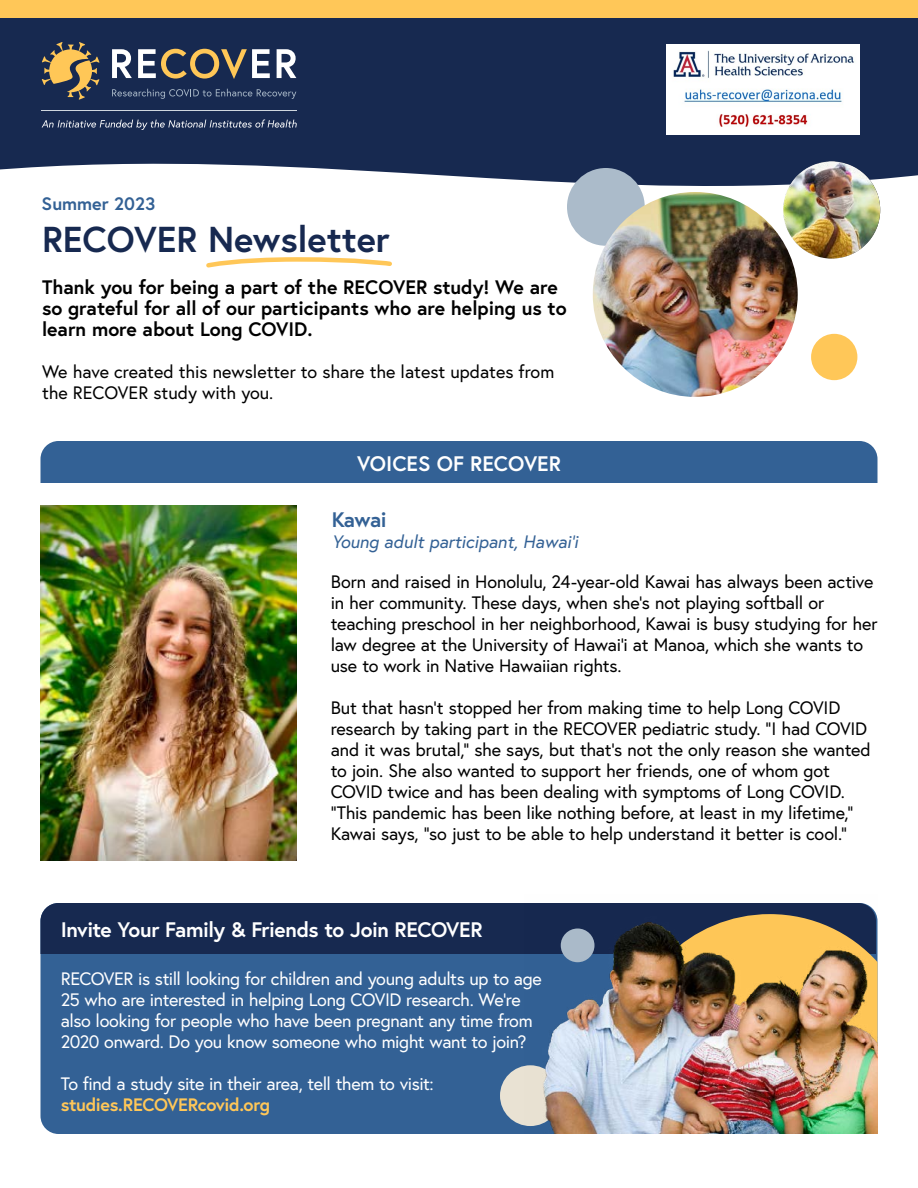
<style>
.page{position:relative;width:918px;height:1188px;background:#fff}
.page>*{position:absolute;margin:0;border:0;box-sizing:border-box;transform-origin:0 0}
.H2{font:700 36px "Europa";color:#172950}
.H2_Caps{font:700 21px "Europa";letter-spacing:-.02em;color:#fff}
.H2_Caps-2{font:700 21px "Europa";color:#fff}
.H4{font:700 21px "Europa";letter-spacing:-.025em;color:#336195}
.Opening_para_text{font:700 19.5px/21px "Europa";color:#000}
.t1{font:18px/21px "Europa";letter-spacing:-.01em;color:#000}
.t2{font:18px/21px "Europa";letter-spacing:-.02em;color:#fff}
.H4-2{font:italic 18px "Europa";color:#336195}
.t3{font:700 18px "Europa";letter-spacing:-.025em;color:#ffc758}
.H3{font:700 18px "Europa";color:#336195}
</style>
<div class="page">
<div style="left:41px;top:903px;width:836px;height:231px;background:#336195;border-radius:18px"></div>
<svg style="left:0;top:18px;width:918px;height:195px;fill:#172950"></svg>
<div style="left:0;top:0;width:918px;height:18px;background:#ffc758"></div>
<div style="left:41px;top:441px;width:837px;height:42px;background:#336195"></div>
<svg style="left:206px;top:257px;width:186px;height:11px"></svg>
<svg style="left:112px;top:49px;width:20px;height:29px"></svg>
<svg style="left:138px;top:49px;width:132px;height:30px;background:#716f6d"></svg>
<svg style="left:277px;top:49px;width:19px;height:29px"></svg>
<svg style="left:112px;top:89px;width:184px;height:10px;background:#334467"></svg>
<svg style="left:42px;top:42px;width:57px;height:58px;background:#766952"></svg>
<hr style="left:42px;top:111px;width:255px;height:1px;background:#cfd6de">
<svg style="left:42px;top:119px;width:255px;height:11px;background:#404f6f"></svg>
<div style="left:811px;top:334px;width:46px;height:46px;background:#ffc758;border-radius:50%"></div>
<img style="left:783px;top:161px;width:97px;height:98px;border-radius:49px">
<div style="left:567px;top:168px;width:78px;height:78px;background:#abbbca;border-radius:50%"></div>
<img style="left:593px;top:192px;width:205px;height:205px;border-radius:102px">
<img style="left:40px;top:505px;width:257px;height:356px">
<div style="left:41px;top:903px;width:484px;height:51px;background:#172950"></div>
<div style="left:500px;top:1065px;width:61px;height:61px;background:#e9e2d3;border-radius:50%"></div>
<img style="left:525px;top:903px;width:353px;height:231px">
<img style="left:667px;top:44px;width:193px;height:91px">
<p class="H3" style="left:42px;top:191px;width:115px">Summer 2023</p>
<p class="H2" style="left:42px;top:215px;width:349px">RECOVER Newsletter</p>
<p class="Opening_para_text" style="left:42px;top:276px;width:526px">Thank you for being a part of the RECOVER study! We are so grateful for all of our participants who are helping us to learn more about Long COVID.</p>
<p class="t1" style="left:42px;top:361px;width:514px">We have created this newsletter to share the latest updates from the RECOVER study with you.</p>
<p class="H2_Caps-2" style="left:357px;top:449px;width:205px">VOICES OF RECOVER</p>
<p class="H4" style="left:332px;top:506px;width:57px">Kawai</p>
<p class="H4-2" style="left:332px;top:531px;width:248px">Young adult participant, Hawai’i</p>
<p class="t1" style="left:331px;top:571px;width:548px">Born and raised in Honolulu, 24-year-old Kawai has always been active in her community. These days, when she’s not playing softball or teaching preschool in her neighborhood, Kawai is busy studying for her law degree at the University of Hawai’i at Manoa, which she wants to use to work in Native Hawaiian rights.</p>
<p class="t1" style="left:331px;top:697px;width:542px">But that hasn’t stopped her from making time to help Long COVID research by taking part in the RECOVER pediatric study. “I had COVID and it was brutal,” she says, but that’s not the only reason she wanted to join. She also wanted to support her friends, one of whom got COVID twice and has been dealing with symptoms of Long COVID. “This pandemic has been like nothing before, at least in my lifetime,” Kawai says, “so just to be able to help understand it better is cool.”</p>
<p class="H2_Caps" style="left:61px;top:915px;width:423px">Invite Your Family &amp; Friends to Join RECOVER</p>
<p class="t2" style="left:61px;top:967px;width:483px">RECOVER is still looking for children and young adults up to age 25 who are interested in helping Long COVID research. We’re also looking for people who have been pregnant any time from 2020 onward. Do you know someone who might want to join?</p>
<p class="t2" style="left:61px;top:1072px;width:375px">To find a study site in their area, tell them to visit:</p>
<p class="t3" style="left:61px;top:1092px;width:211px">studies.RECOVERcovid.org</p>
</div>
